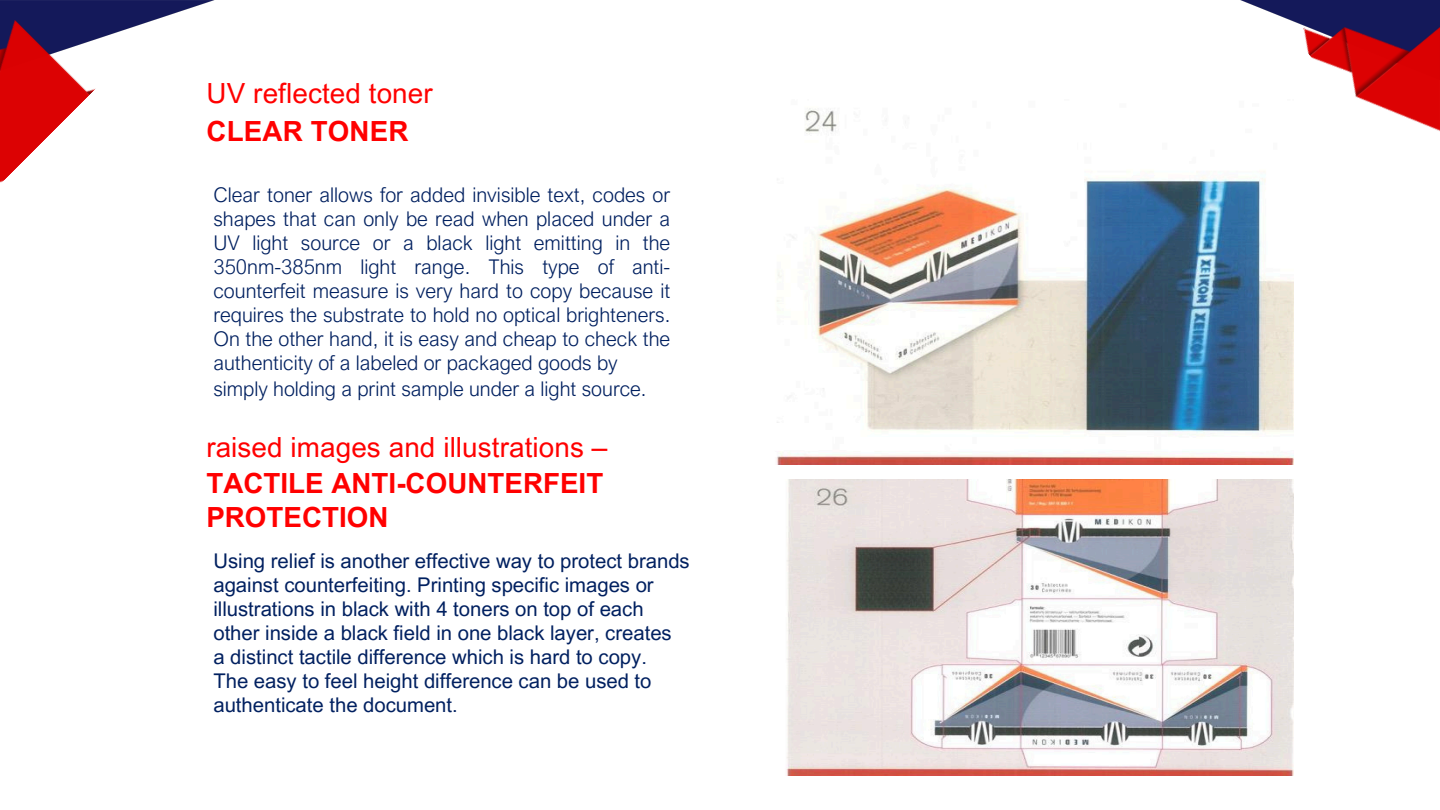
<style>
.page{position:relative;width:1440px;height:810px;background:#fff}
.page>*{position:absolute;margin:0;border:0;box-sizing:border-box;transform-origin:0 0}
.t1{font:700 27.8px/34.9px "Arial MT Pro";color:#f00}
.t2{font:27.8px/38.2px "Arial MT Pro";letter-spacing:.005em;color:#f00}
.t3{font:300 20.3px/24px "Arial Nova";color:#002060;text-align:justify}
.t4{font:20.3px/24px "Arial MT Pro";color:#002060}
.t5{font:300 20.2px "Arial Nova";color:#002060}
.s1{font-weight:700}
.s2{font-weight:400}
</style>
<div class="page">
<img style="left:150px;top:0;width:65px;height:22px">
<img style="left:1240px;top:0;width:53px;height:22px">
<img style="left:0;top:0;width:150px;height:183px">
<img style="left:1293px;top:0;width:147px;height:131px">
<img style="left:776px;top:99px;width:518px;height:366px">
<img style="left:786px;top:479px;width:508px;height:297px">
<h1 class="t2" style="left:207px;top:78px;width:228px">UV reflected toner<br><span class="s1">CLEAR TONER</span></h1>
<p class="t3" style="left:213px;top:182px;width:458px">Clear toner allows for added invisible text, codes or shapes that can only be read when placed under a UV light source or a black light emitting in the 350nm-385nm light range. This type of anti&shy;counterfeit measure is very hard to copy because it requires the substrate to hold no optical brighteners.<br>On the other hand, it is easy and cheap to check the authenticity of a labeled or packaged goods by</p>
<h1 class="t5" style="left:213px;top:376px;width:435px">simply holding a print sample under a light source.</h1>
<p class="t1" style="left:206px;top:434px;width:402px"><span class="s2">raised images and illustrations –<br></span>TACTILE ANTI-COUNTERFEIT<br>PROTECTION</p>
<p class="t4" style="left:213px;top:552px;width:478px">Using relief is another effective way to protect brands against counterfeiting. Printing specific images or illustrations in black with 4 toners on top of each other inside a black field in one black layer, creates<br>a distinct tactile difference which is hard to copy.<br>The easy to feel height difference can be used to authenticate the document.</p>
</div>
